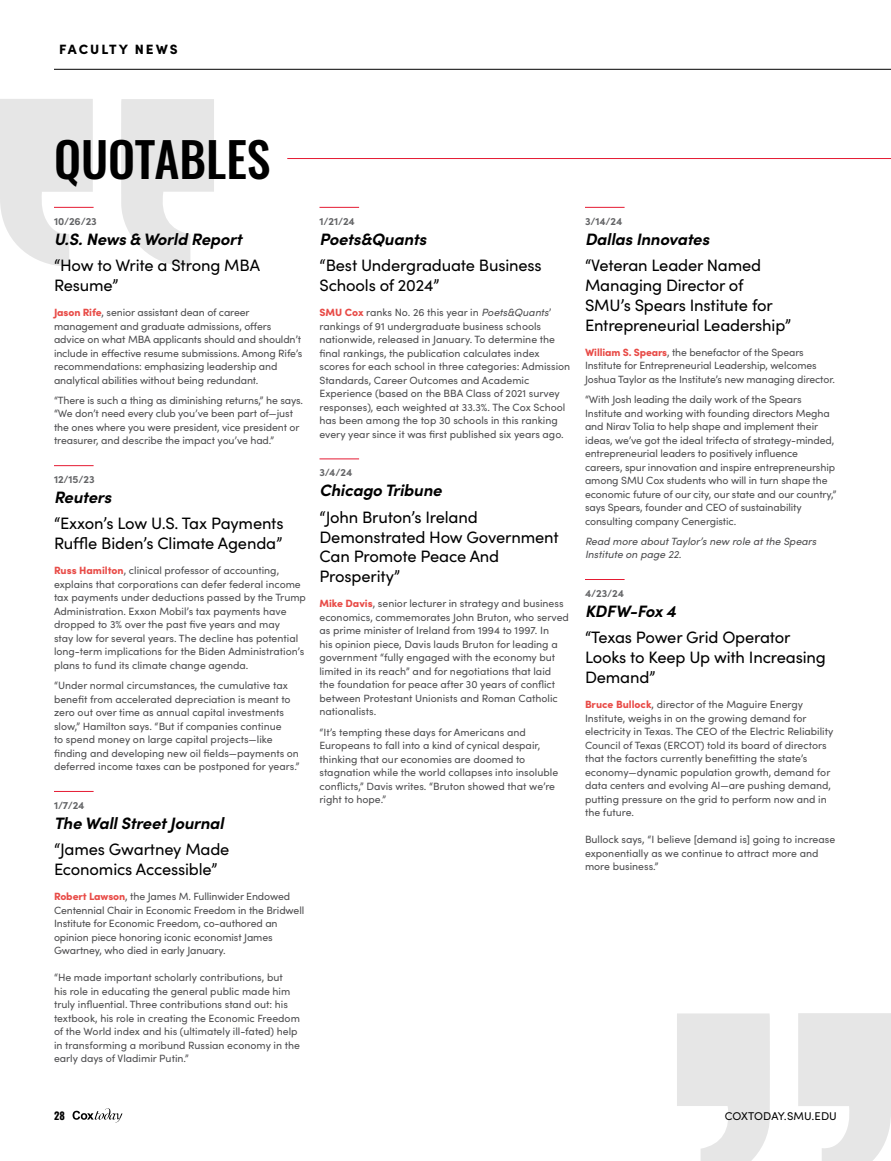
<style>
.page{position:relative;width:891px;height:1161px;background:#fff}
.page>*{position:absolute;margin:0;border:0;box-sizing:border-box;transform-origin:0 0}
.t1{font:500 48px "Oswald";color:#000}
.t2{font:16.5px/19.8px "Sofia Pro";letter-spacing:-.01em;color:#000}
.t3{font:italic 700 16.5px "Sofia Pro";letter-spacing:-.01em;color:#000}
.t4{font:900 13.5px "Sofia Pro";letter-spacing:.15em;color:#000}
.t5{font:11.25px "Sofia Pro";letter-spacing:.01em;color:#000}
.t6{font:10.5px/13.5px "Sofia Pro";color:#4d4d4f}
.t7{font:italic 10.5px/13.5px "Sofia Pro";color:#4d4d4f}
.t8{font:700 10.5px "Sofia Pro";letter-spacing:-.01em;color:#636466}
.t9{font:700 10.5px "Oswald";color:#000}
.s1{font-weight:900;color:#e84b47}
.s2{font-style:italic}
</style>
<div class="page">
<hr style="left:54px;top:69px;width:837px;height:1px;background:#000">
<svg style="left:73px;top:1108px;width:50px;height:15px"></svg>
<svg style="left:0;top:99px;width:93px;height:167px"></svg>
<svg style="left:121px;top:99px;width:93px;height:167px"></svg>
<svg style="left:798px;top:1013px;width:93px;height:148px"></svg>
<svg style="left:677px;top:1013px;width:93px;height:148px"></svg>
<hr style="left:287px;top:158px;width:604px;height:1px;background:#e51a32">
<hr style="left:54px;top:207px;width:40px;height:1px;background:#e51a32">
<hr style="left:54px;top:465px;width:40px;height:1px;background:#e51a32">
<hr style="left:54px;top:791px;width:40px;height:1px;background:#e51a32">
<hr style="left:320px;top:207px;width:39px;height:1px;background:#e51a32">
<hr style="left:320px;top:459px;width:39px;height:1px;background:#e51a32">
<hr style="left:585px;top:207px;width:40px;height:1px;background:#e51a32">
<hr style="left:585px;top:579px;width:40px;height:1px;background:#e51a32">
<p class="t4" style="left:59px;top:39px;width:120px">FACULTY NEWS</p>
<h1 class="t1" style="left:54px;top:134px;width:218px">QUOTABLES</h1>
<p class="t8" style="left:54px;top:213px;width:44px">10/26/23</p>
<h2 class="t3" style="left:54px;top:226px;width:190px">U.S. News &amp; World Report</h2>
<h2 class="t2" style="left:54px;top:255px;width:208px">“How to Write a Strong MBA<br>Resume”</h2>
<p class="t6" style="left:54px;top:305px;width:250px"><span class="s1">Jason Rife</span>, senior assistant dean of career management and graduate admissions, offers advice on what MBA applicants should and shouldn’t include in effective resume submissions. Among Rife’s recommendations: emphasizing leadership and analytical abilities without being redundant.</p>
<p class="t6" style="left:54px;top:393px;width:251px">“There is such a thing as diminishing returns,” he says. “We don’t need every club you’ve been part of—just the ones where you were president, vice president or treasurer, and describe the impact you’ve had.”</p>
<p class="t8" style="left:54px;top:471px;width:42px">12/15/23</p>
<h2 class="t3" style="left:54px;top:484px;width:59px">Reuters</h2>
<h2 class="t2" style="left:54px;top:513px;width:231px">“Exxon’s Low U.S. Tax Payments<br>Ruffle Biden’s Climate Agenda”</h2>
<p class="t6" style="left:54px;top:563px;width:254px"><span class="s1">Russ Hamilton</span>, clinical professor of accounting, explains that corporations can defer federal income tax payments under deductions passed by the Trump Administration. Exxon Mobil’s tax payments have dropped to 3% over the past five years and may<br>stay low for several years. The decline has potential long-term implications for the Biden Administration’s plans to fund its climate change agenda.</p>
<p class="t6" style="left:54px;top:678px;width:247px">“Under normal circumstances, the cumulative tax benefit from accelerated depreciation is meant to zero out over time as annual capital investments slow,” Hamilton says. “But if companies continue<br>to spend money on large capital projects—like finding and developing new oil fields—payments on deferred income taxes can be postponed for years.”</p>
<p class="t8" style="left:54px;top:797px;width:32px">1/7/24</p>
<h2 class="t3" style="left:54px;top:810px;width:171px">The Wall Street Journal</h2>
<h2 class="t2" style="left:54px;top:839px;width:177px">“James Gwartney Made<br>Economics Accessible”</h2>
<p class="t6" style="left:54px;top:889px;width:252px"><span class="s1">Robert Lawson</span>, the James M. Fullinwider Endowed Centennial Chair in Economic Freedom in the Bridwell Institute for Economic Freedom, co-authored an opinion piece honoring iconic economist James Gwartney, who died in early January.</p>
<p class="t6" style="left:54px;top:970px;width:248px">“He made important scholarly contributions, but<br>his role in educating the general public made him truly influential. Three contributions stand out: his textbook, his role in creating the Economic Freedom of the World index and his (ultimately ill-fated) help in transforming a moribund Russian economy in the early days of Vladimir Putin.”</p>
<p class="t8" style="left:320px;top:213px;width:37px">1/21/24</p>
<h2 class="t3" style="left:320px;top:226px;width:108px">Poets&amp;Quants</h2>
<h2 class="t2" style="left:320px;top:255px;width:224px">“Best Undergraduate Business<br>Schools of 2024”</h2>
<p class="t6" style="left:320px;top:305px;width:252px"><span class="s1">SMU Cox</span> ranks No. 26 this year in <span class="s2">Poets&amp;Quants</span>’ rankings of 91 undergraduate business schools nationwide, released in January. To determine the final rankings, the publication calculates index scores for each school in three categories: Admission Standards, Career Outcomes and Academic Experience (based on the BBA Class of 2021 survey responses), each weighted at 33.3%. The Cox School has been among the top 30 schools in this ranking every year since it was first published six years ago.</p>
<p class="t8" style="left:320px;top:465px;width:34px">3/4/24</p>
<h2 class="t3" style="left:320px;top:478px;width:124px">Chicago Tribune</h2>
<h2 class="t2" style="left:320px;top:506px;width:241px">“John Bruton’s Ireland<br>Demonstrated How Government<br>Can Promote Peace And<br>Prosperity”</h2>
<p class="t6" style="left:320px;top:596px;width:251px"><span class="s1">Mike Davis</span>, senior lecturer in strategy and business economics, commemorates John Bruton, who served as prime minister of Ireland from 1994 to 1997. In<br>his opinion piece, Davis lauds Bruton for leading a government “fully engaged with the economy but limited in its reach” and for negotiations that laid the foundation for peace after 30 years of conflict between Protestant Unionists and Roman Catholic nationalists.</p>
<p class="t6" style="left:320px;top:725px;width:240px">“It’s tempting these days for Americans and Europeans to fall into a kind of cynical despair, thinking that our economies are doomed to stagnation while the world collapses into insoluble conflicts,” Davis writes. “Bruton showed that we’re right to hope.”</p>
<p class="t8" style="left:585px;top:213px;width:39px">3/14/24</p>
<h2 class="t3" style="left:585px;top:226px;width:126px">Dallas Innovates</h2>
<h2 class="t2" style="left:585px;top:255px;width:208px">“Veteran Leader Named<br>Managing Director of<br>SMU’s Spears Institute for<br>Entrepreneurial Leadership”</h2>
<p class="t6" style="left:585px;top:345px;width:252px"><span class="s1">William S. Spears</span>, the benefactor of the Spears<br>Institute for Entrepreneurial Leadership, welcomes<br>Joshua Taylor as the Institute’s new managing director.</p>
<p class="t6" style="left:585px;top:392px;width:253px">“With Josh leading the daily work of the Spears Institute and working with founding directors Megha and Nirav Tolia to help shape and implement their ideas, we’ve got the ideal trifecta of strategy-minded, entrepreneurial leaders to positively influence careers, spur innovation and inspire entrepreneurship among SMU Cox students who will in turn shape the economic future of our city, our state and our country,” says Spears, founder and CEO of sustainability consulting company Cenergistic.</p>
<p class="t7" style="left:585px;top:534px;width:233px">Read more about Taylor’s new role at the Spears<br>Institute on page 22.</p>
<p class="t8" style="left:585px;top:585px;width:40px">4/23/24</p>
<h2 class="t3" style="left:585px;top:598px;width:93px">KDFW-Fox 4</h2>
<h2 class="t2" style="left:585px;top:627px;width:242px">“Texas Power Grid Operator<br>Looks to Keep Up with Increasing<br>Demand”</h2>
<p class="t6" style="left:585px;top:697px;width:250px"><span class="s1">Bruce Bullock</span>, director of the Maguire Energy Institute, weighs in on the growing demand for electricity in Texas. The CEO of the Electric Reliability Council of Texas (ERCOT) told its board of directors that the factors currently benefitting the state’s economy—dynamic population growth, demand for data centers and evolving AI—are pushing demand, putting pressure on the grid to perform now and in the future.</p>
<p class="t6" style="left:585px;top:832px;width:252px">Bullock says, “I believe [demand is] going to increase exponentially as we continue to attract more and more business.”</p>
<p class="t9" style="left:54px;top:1110px;width:12px">28</p>
<p class="t5" style="left:725px;top:1107px;width:114px">COXTODAY.SMU.EDU</p>
</div>
